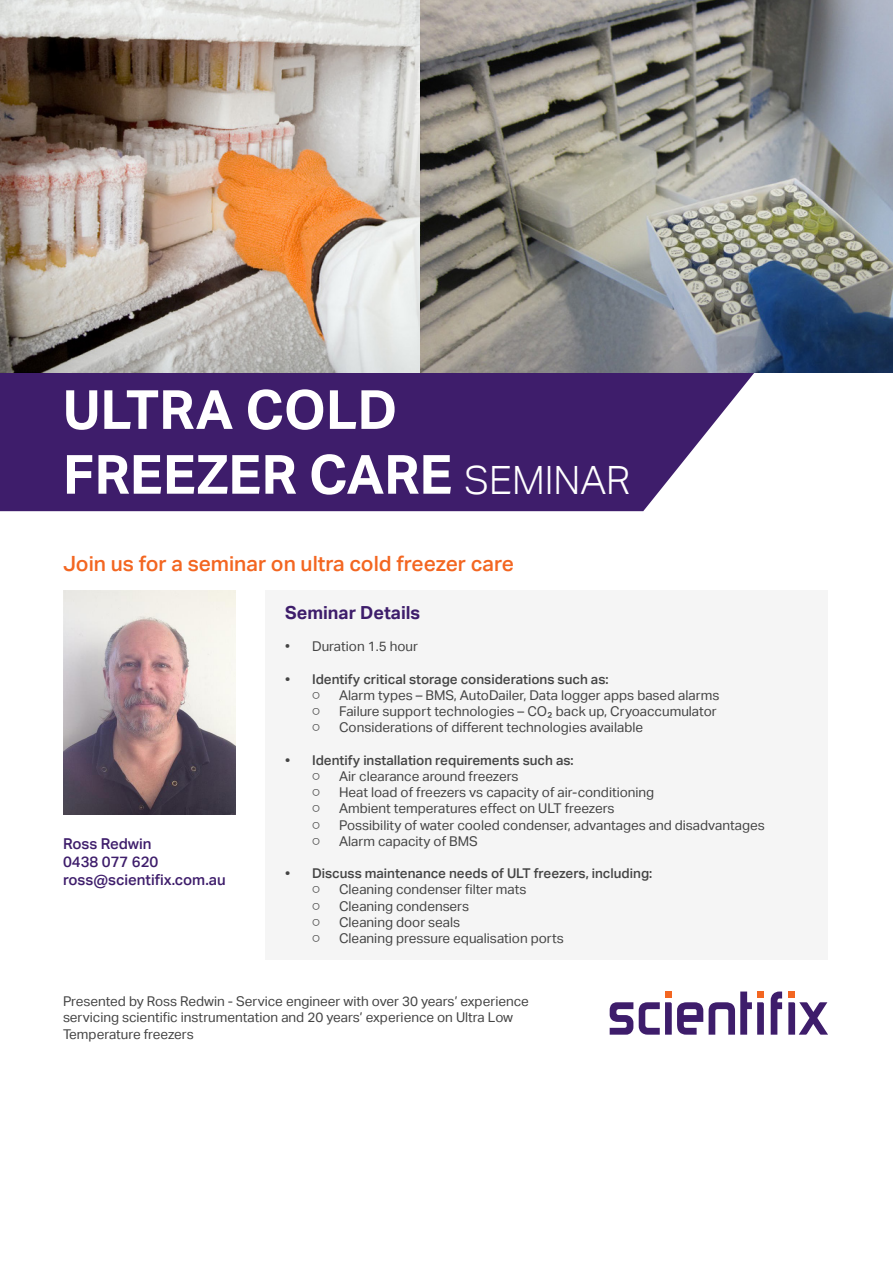
<style>
.page{position:relative;width:893px;height:1263px;background:#fff}
.page>*{position:absolute;margin:0;border:0;box-sizing:border-box;transform-origin:0 0}
.t1{font:700 54px "Aktiv Grotesk";color:#fff}
.t2{font:500 21px "Aktiv Grotesk";color:#f36621}
.t3{font:700 18px "Aktiv Grotesk";color:#3e1d6b}
.t4{font:500 15px "Aktiv Grotesk";color:#3e1d6b}
.t5{font:13.5px/16.2px "Aktiv Grotesk";color:#444}
.t6{font:500 13.5px "Aktiv Grotesk";color:#444}
.s1{font-weight:300;font-size:39px}
</style>
<div class="page">
<div style="left:265px;top:590px;width:563px;height:369px;background:#f5f5f5"></div>
<div style="left:0;top:373px;width:754px;height:138px;background:#3e1d6b"></div>
<img style="left:63px;top:590px;width:172px;height:224px">
<div style="left:788px;top:992px;width:7px;height:6px;background:#f36621"></div>
<div style="left:665px;top:992px;width:7px;height:6px;background:#f36621"></div>
<svg style="left:788px;top:1002px;width:40px;height:33px"></svg>
<svg style="left:709px;top:991px;width:55px;height:44px"></svg>
<svg style="left:771px;top:991px;width:11px;height:44px"></svg>
<svg style="left:639px;top:1002px;width:64px;height:33px"></svg>
<svg style="left:610px;top:1002px;width:23px;height:33px"></svg>
<img style="left:0;top:0;width:893px;height:373px">
<p class="t1" style="left:63px;top:379px;width:336px">ULTRA COLD</p>
<p class="t1" style="left:63px;top:443px;width:569px">FREEZER CARE <span class="s1">SEMINAR</span></p>
<p class="t2" style="left:63px;top:551px;width:453px">Join us for a seminar on ultra cold freezer care</p>
<p class="t3" style="left:285px;top:602px;width:137px">Seminar Details</p>
<p class="t5" style="left:285px;top:639px;width:135px">• Duration 1.5 hour</p>
<p class="t6" style="left:285px;top:671px;width:325px">• Identify critical storage considerations such as:</p>
<p class="t5" style="left:312px;top:687px;width:409px">○ Alarm types – BMS, AutoDailer, Data logger apps based alarms</p>
<p class="t5" style="left:312px;top:703px;width:406px">○ Failure support technologies – CO2 back up, Cryoaccumulator</p>
<p class="t5" style="left:312px;top:720px;width:333px">○ Considerations of different technologies available</p>
<p class="t6" style="left:285px;top:752px;width:290px">• Identify installation requirements such as:</p>
<p class="t5" style="left:312px;top:768px;width:208px">○ Air clearance around freezers</p>
<p class="t5" style="left:312px;top:784px;width:344px">○ Heat load of freezers vs capacity of air-conditioning</p>
<p class="t5" style="left:312px;top:801px;width:304px">○ Ambient temperatures effect on ULT freezers</p>
<p class="t5" style="left:312px;top:817px;width:454px">○ Possibility of water cooled condenser, advantages and disadvantages</p>
<p class="t5" style="left:312px;top:833px;width:167px">○ Alarm capacity of BMS</p>
<p class="t6" style="left:285px;top:866px;width:369px">• Discuss maintenance needs of ULT freezers, including:</p>
<p class="t5" style="left:312px;top:882px;width:216px">○ Cleaning condenser filter mats</p>
<p class="t5" style="left:312px;top:898px;width:159px">○ Cleaning condensers</p>
<p class="t5" style="left:312px;top:914px;width:150px">○ Cleaning door seals</p>
<p class="t5" style="left:312px;top:930px;width:253px">○ Cleaning pressure equalisation ports</p>
<p class="t4" style="left:63px;top:835px;width:90px">Ross Redwin</p>
<p class="t4" style="left:63px;top:853px;width:97px">0438 077 620</p>
<p class="t4" style="left:63px;top:871px;width:164px">ross@scientifix.com.au</p>
<p class="t5" style="left:63px;top:993px;width:467px">Presented by Ross Redwin - Service engineer with over 30 years’ experience servicing scientific instrumentation and 20 years’ experience on Ultra Low<br>Temperature freezers</p>
</div>
